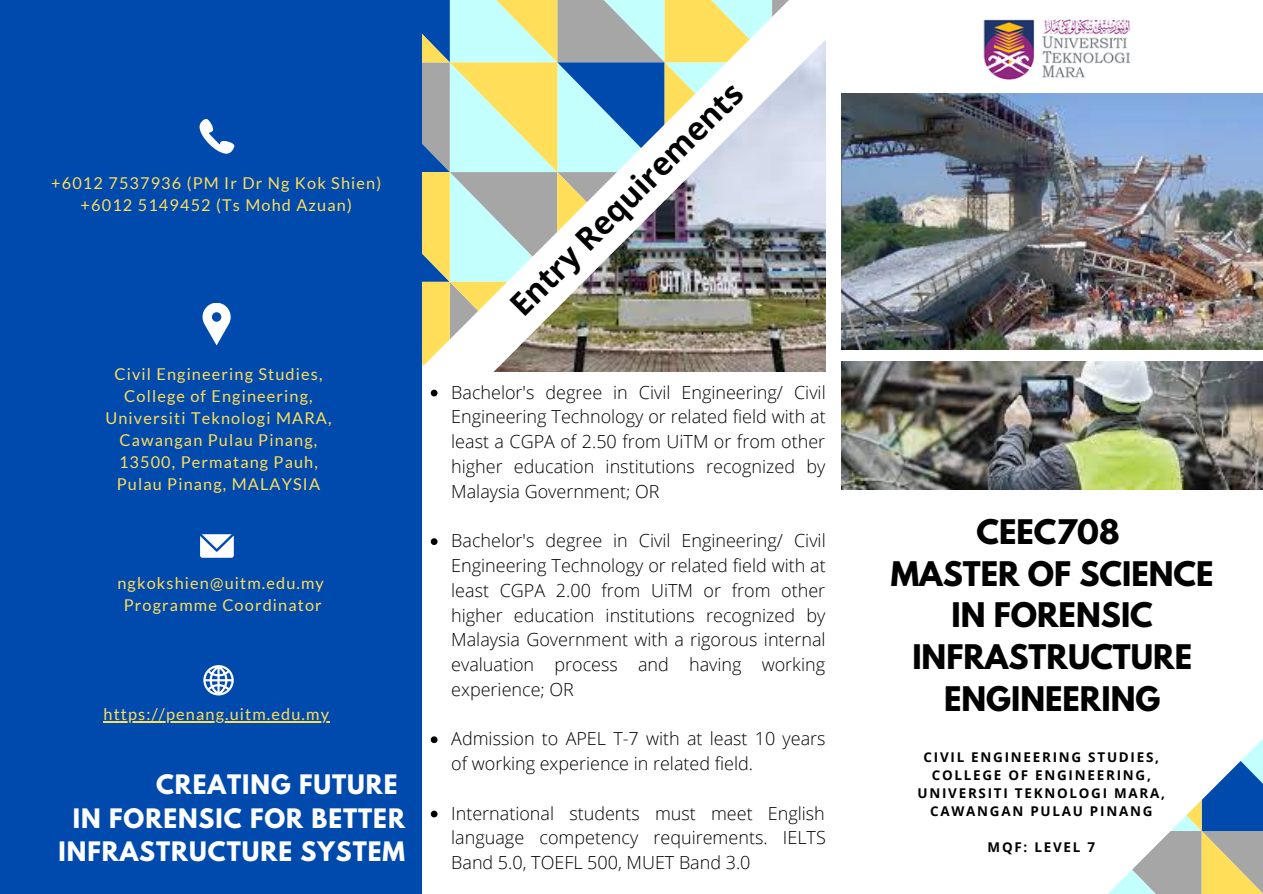
<style>
.page{position:relative;width:1263px;height:894px;background:#fff}
.page>*{position:absolute;margin:0;border:0;box-sizing:border-box;transform-origin:0 0}
.t1{font:700 31.5px "Open Sans";color:#000}
.t2{font:700 30px/41.5px "League Spartan";color:#000;text-align:center}
.t3{font:700 23.7px/33.8px "League Spartan";letter-spacing:.04em;color:#fff;text-align:right}
.t4{font:300 18px/24.8px "Open Sans";color:#000;text-align:justify}
.t5{font:16.35px "Lato";letter-spacing:.07em;color:#ffde59}
.t6{font:700 13.5px "Open Sans";letter-spacing:.13em;color:#000}
</style>
<div class="page">
<div style="left:0;top:0;width:421px;height:893px;background:#004aad"></div>
<hr style="left:104px;top:721px;width:226px;height:1px;background:#ffde59">
<img style="left:199px;top:0;width:1064px;height:893px">
<p class="t5" style="left:51px;top:173px;width:332px">+6012 7537936 (PM Ir Dr Ng Kok Shien)</p>
<p class="t5" style="left:81px;top:194px;width:273px">+6012 5149452 (Ts Mohd Azuan)</p>
<p class="t5" style="left:114px;top:364px;width:209px">Civil Engineering Studies,</p>
<p class="t5" style="left:124px;top:386px;width:190px">College of Engineering,</p>
<p class="t5" style="left:105px;top:407px;width:228px">Universiti Teknologi MARA,</p>
<p class="t5" style="left:120px;top:429px;width:199px">Cawangan Pulau Pinang,</p>
<p class="t5" style="left:119px;top:451px;width:200px">13500, Permatang Pauh,</p>
<p class="t5" style="left:117px;top:473px;width:205px">Pulau Pinang, MALAYSIA</p>
<p class="t5" style="left:117px;top:573px;width:208px">ngkokshien@uitm.edu.my</p>
<p class="t5" style="left:124px;top:595px;width:199px">Programme Coordinator</p>
<p class="t5" style="left:104px;top:704px;width:227px">https://penang.uitm.edu.my</p>
<p class="t3" style="left:156px;top:770px;width:243px">CREATING FUTURE</p>
<p class="t3" style="left:59px;top:804px;width:348px">IN FORENSIC FOR BETTER<br>INFRASTRUCTURE SYSTEM</p>
<p class="t1" style="left:500px;top:294px;width:316px;rotate:-45deg">Entry Requirements</p>
<p class="t4" style="left:451px;top:379px;width:376px">Bachelor's degree in Civil Engineering/ Civil Engineering Technology or related field with at least a CGPA of 2.50 from UiTM or from other higher education institutions recognized by Malaysia Government; OR</p>
<p class="t4" style="left:451px;top:527px;width:376px">Bachelor's degree in Civil Engineering/ Civil Engineering Technology or related field with at least CGPA 2.00 from UiTM or from other higher education institutions recognized by Malaysia Government with a rigorous internal evaluation process and having working experience; OR</p>
<p class="t4" style="left:451px;top:725px;width:376px">Admission to APEL T-7 with at least 10 years of working experience in related field.</p>
<p class="t4" style="left:451px;top:800px;width:376px">International students must meet English language competency requirements. IELTS Band 5.0, TOEFL 500, MUET Band 3.0</p>
<p class="t2" style="left:976px;top:515px;width:145px">CEEC708</p>
<p class="t2" style="left:891px;top:556px;width:324px">MASTER OF SCIENCE<br>IN FORENSIC<br>INFRASTRUCTURE<br>ENGINEERING</p>
<p class="t6" style="left:923px;top:747px;width:237px">CIVIL ENGINEERING STUDIES,</p>
<p class="t6" style="left:932px;top:765px;width:221px">COLLEGE OF ENGINEERING,</p>
<p class="t6" style="left:917px;top:783px;width:249px">UNIVERSITI TEKNOLOGI MARA,</p>
<p class="t6" style="left:930px;top:801px;width:224px">CAWANGAN PULAU PINANG</p>
<p class="t6" style="left:988px;top:837px;width:109px">MQF: LEVEL 7</p>
</div>
